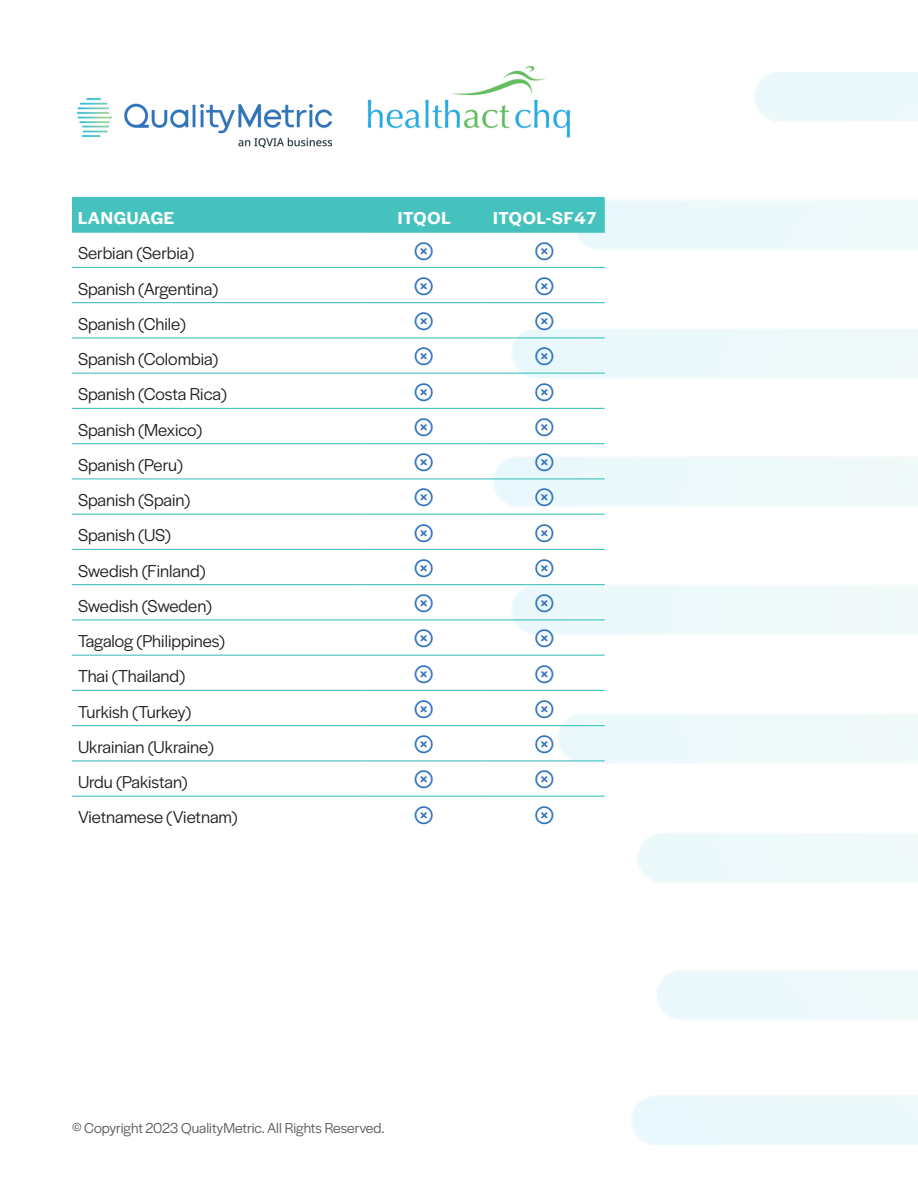
<style>
.page{position:relative;width:918px;height:1188px;background:#fff}
.page>*{position:absolute;margin:0;border:0;box-sizing:border-box;transform-origin:0 0}
.t1{font:18px "Halyard Display";color:#231f20}
.t2{font:600 18px "Halyard Display";letter-spacing:.04em;color:#fff}
.t3{font:15px "Halyard Display";color:#59595c}
</style>
<div class="page">
<img style="left:367px;top:65px;width:168px;height:64px">
<img style="left:77px;top:98px;width:254px;height:50px">
<img style="left:494px;top:72px;width:424px;height:1073px">
<div style="left:72px;top:197px;width:533px;height:35px;background:#45c2bd"></div>
<hr style="left:72px;top:232px;width:292px;height:1px;background:#45c2bd">
<hr style="left:364px;top:232px;width:120px;height:1px;background:#45c2bd">
<hr style="left:484px;top:232px;width:121px;height:1px;background:#45c2bd">
<hr style="left:72px;top:267px;width:292px;height:1px;background:#45c2bd">
<hr style="left:364px;top:267px;width:120px;height:1px;background:#45c2bd">
<hr style="left:484px;top:267px;width:121px;height:1px;background:#45c2bd">
<hr style="left:72px;top:302px;width:292px;height:1px;background:#45c2bd">
<hr style="left:364px;top:302px;width:120px;height:1px;background:#45c2bd">
<hr style="left:484px;top:302px;width:121px;height:1px;background:#45c2bd">
<hr style="left:72px;top:337px;width:292px;height:1px;background:#45c2bd">
<hr style="left:364px;top:337px;width:120px;height:1px;background:#45c2bd">
<hr style="left:484px;top:337px;width:121px;height:1px;background:#45c2bd">
<hr style="left:72px;top:373px;width:292px;height:1px;background:#45c2bd">
<hr style="left:364px;top:373px;width:120px;height:1px;background:#45c2bd">
<hr style="left:484px;top:373px;width:121px;height:1px;background:#45c2bd">
<hr style="left:72px;top:408px;width:292px;height:1px;background:#45c2bd">
<hr style="left:364px;top:408px;width:120px;height:1px;background:#45c2bd">
<hr style="left:484px;top:408px;width:121px;height:1px;background:#45c2bd">
<hr style="left:72px;top:443px;width:292px;height:1px;background:#45c2bd">
<hr style="left:364px;top:443px;width:120px;height:1px;background:#45c2bd">
<hr style="left:484px;top:443px;width:121px;height:1px;background:#45c2bd">
<hr style="left:72px;top:478px;width:292px;height:1px;background:#45c2bd">
<hr style="left:364px;top:478px;width:120px;height:1px;background:#45c2bd">
<hr style="left:484px;top:478px;width:121px;height:1px;background:#45c2bd">
<hr style="left:72px;top:514px;width:292px;height:1px;background:#45c2bd">
<hr style="left:364px;top:514px;width:120px;height:1px;background:#45c2bd">
<hr style="left:484px;top:514px;width:121px;height:1px;background:#45c2bd">
<hr style="left:72px;top:549px;width:292px;height:1px;background:#45c2bd">
<hr style="left:364px;top:549px;width:120px;height:1px;background:#45c2bd">
<hr style="left:484px;top:549px;width:121px;height:1px;background:#45c2bd">
<hr style="left:72px;top:584px;width:292px;height:1px;background:#45c2bd">
<hr style="left:364px;top:584px;width:120px;height:1px;background:#45c2bd">
<hr style="left:484px;top:584px;width:121px;height:1px;background:#45c2bd">
<hr style="left:72px;top:619px;width:292px;height:1px;background:#45c2bd">
<hr style="left:364px;top:619px;width:120px;height:1px;background:#45c2bd">
<hr style="left:484px;top:619px;width:121px;height:1px;background:#45c2bd">
<hr style="left:72px;top:655px;width:292px;height:1px;background:#45c2bd">
<hr style="left:364px;top:655px;width:120px;height:1px;background:#45c2bd">
<hr style="left:484px;top:655px;width:121px;height:1px;background:#45c2bd">
<hr style="left:72px;top:690px;width:292px;height:1px;background:#45c2bd">
<hr style="left:364px;top:690px;width:120px;height:1px;background:#45c2bd">
<hr style="left:484px;top:690px;width:121px;height:1px;background:#45c2bd">
<hr style="left:72px;top:725px;width:292px;height:1px;background:#45c2bd">
<hr style="left:364px;top:725px;width:120px;height:1px;background:#45c2bd">
<hr style="left:484px;top:725px;width:121px;height:1px;background:#45c2bd">
<hr style="left:72px;top:760px;width:292px;height:1px;background:#45c2bd">
<hr style="left:364px;top:760px;width:120px;height:1px;background:#45c2bd">
<hr style="left:484px;top:760px;width:121px;height:1px;background:#45c2bd">
<hr style="left:72px;top:796px;width:292px;height:1px;background:#45c2bd">
<hr style="left:364px;top:796px;width:120px;height:1px;background:#45c2bd">
<hr style="left:484px;top:796px;width:121px;height:1px;background:#45c2bd">
<svg style="left:536px;top:242px;width:18px;height:18px"></svg>
<svg style="left:536px;top:277px;width:18px;height:18px"></svg>
<svg style="left:536px;top:312px;width:18px;height:18px"></svg>
<svg style="left:536px;top:348px;width:18px;height:18px"></svg>
<svg style="left:536px;top:383px;width:18px;height:18px"></svg>
<svg style="left:536px;top:418px;width:18px;height:18px"></svg>
<svg style="left:536px;top:453px;width:18px;height:18px"></svg>
<svg style="left:536px;top:489px;width:18px;height:18px"></svg>
<svg style="left:536px;top:524px;width:18px;height:18px"></svg>
<svg style="left:536px;top:559px;width:18px;height:18px"></svg>
<svg style="left:536px;top:594px;width:18px;height:18px"></svg>
<svg style="left:536px;top:630px;width:18px;height:18px"></svg>
<svg style="left:536px;top:665px;width:18px;height:18px"></svg>
<svg style="left:536px;top:700px;width:18px;height:18px"></svg>
<svg style="left:536px;top:735px;width:18px;height:18px"></svg>
<svg style="left:536px;top:771px;width:18px;height:18px"></svg>
<svg style="left:536px;top:806px;width:18px;height:18px"></svg>
<p class="t2" style="left:78px;top:205px;width:98px">LANGUAGE</p>
<p class="t2" style="left:398px;top:205px;width:54px">ITQOL</p>
<p class="t2" style="left:493px;top:205px;width:105px">ITQOL-SF47</p>
<p class="t1" style="left:78px;top:241px;width:117px">Serbian (Serbia)</p>
<p class="t1" style="left:78px;top:276px;width:141px">Spanish (Argentina)</p>
<p class="t1" style="left:78px;top:311px;width:109px">Spanish (Chile)</p>
<p class="t1" style="left:78px;top:347px;width:142px">Spanish (Colombia)</p>
<p class="t1" style="left:78px;top:382px;width:150px">Spanish (Costa Rica)</p>
<p class="t1" style="left:78px;top:417px;width:126px">Spanish (Mexico)</p>
<p class="t1" style="left:78px;top:452px;width:106px">Spanish (Peru)</p>
<p class="t1" style="left:78px;top:488px;width:113px">Spanish (Spain)</p>
<p class="t1" style="left:78px;top:523px;width:94px">Spanish (US)</p>
<p class="t1" style="left:78px;top:558px;width:129px">Swedish (Finland)</p>
<p class="t1" style="left:78px;top:593px;width:135px">Swedish (Sweden)</p>
<p class="t1" style="left:78px;top:629px;width:148px">Tagalog (Philippines)</p>
<p class="t1" style="left:78px;top:664px;width:108px">Thai (Thailand)</p>
<p class="t1" style="left:78px;top:699px;width:114px">Turkish (Turkey)</p>
<p class="t1" style="left:78px;top:734px;width:137px">Ukrainian (Ukraine)</p>
<p class="t1" style="left:78px;top:770px;width:111px">Urdu (Pakistan)</p>
<p class="t1" style="left:78px;top:805px;width:161px">Vietnamese (Vietnam)</p>
<p class="t3" style="left:72px;top:1118px;width:314px">© Copyright 2023 QualityMetric. All Rights Reserved.</p>
</div>
